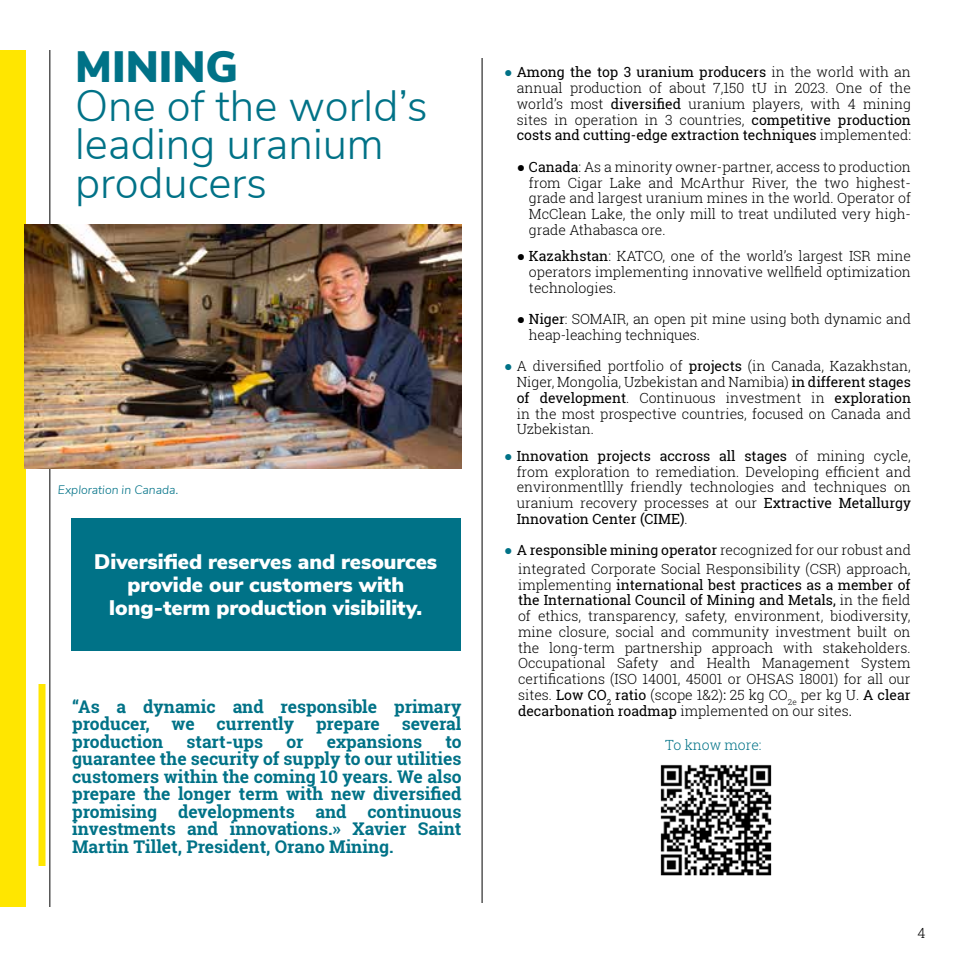
<style>
.page{position:relative;width:958px;height:958px;background:#fff}
.page>*{position:absolute;margin:0;border:0;box-sizing:border-box;transform-origin:0 0}
.t1{font:300 43.75px/38.5px "Nunito Sans";color:#007287}
.t2{font:900 43.75px "Nunito Sans";color:#007287}
.t3{font:900 21px/22.8px "Nunito Sans";color:#fff;text-align:center}
.t4{font:700 17.5px/17.5px "Roboto Slab";color:#007287;text-align:justify}
.t5{font:300 14px/15.8px "Roboto Slab";color:#000;text-align:justify}
.t6{font:14px "Roboto Slab";color:#000}
.t7{font:300 14px "Roboto Slab";letter-spacing:-.005em;color:#007287}
.t8{font:italic 300 12.25px "Nunito Sans";color:#007287}
.s1{font-family:"Arial";font-weight:900;color:#007287}
.s2{font-weight:400}
.s3{font-family:"Arial";font-weight:900}
.s4{font-weight:300}
.s5{font-family:"Nunito Sans"}
</style>
<div class="page">
<hr style="left:50px;top:51px;width:1px;height:855px;background:#000">
<hr style="left:481px;top:58px;width:1px;height:844px;background:#000">
<div style="left:0;top:50px;width:25px;height:857px;background:#ffe600"></div>
<div style="left:71px;top:519px;width:389px;height:132px;background:#007287"></div>
<img style="left:25px;top:225px;width:436px;height:243px">
<div style="left:38px;top:684px;width:7px;height:181px;background:#ffe600"></div>
<img style="left:660px;top:764px;width:112px;height:112px">
<h1 class="t2" style="left:75px;top:35px;width:164px">MINING</h1>
<h1 class="t1" style="left:75px;top:84px;width:354px">One of the world’s leading uranium producers</h1>
<p class="t5" style="left:516px;top:64px;width:396px;text-indent:-12px"><span class="s1">●</span> <span class="s2">Among the top 3 uranium producers</span> in the world with an annual production of about 7,150 tU in 2023. One of the world’s most <span class="s2">diversified</span> uranium players, with 4 mining sites in operation in 3 countries, <span class="s2">competitive production costs and cutting-edge extraction techniques</span> implemented:</p>
<p class="t5" style="left:529px;top:158px;width:383px;text-indent:-12px"><span class="s3">●</span> <span class="s2">Canada</span>: As a minority owner-partner, access to production from Cigar Lake and McArthur River, the two highest&shy;grade and largest uranium mines in the world. Operator of McClean Lake, the only mill to treat undiluted very high&shy;grade Athabasca ore.</p>
<p class="t5" style="left:529px;top:248px;width:383px;text-indent:-12px"><span class="s3">●</span> <span class="s2">Kazakhstan</span>: KATCO, one of the world’s largest ISR mine operators implementing innovative wellfield optimization technologies.</p>
<p class="t5" style="left:529px;top:311px;width:383px;text-indent:-12px"><span class="s3">●</span> <span class="s2">Niger</span>: SOMAIR, an open pit mine using both dynamic and heap-leaching techniques.</p>
<p class="t5" style="left:516px;top:358px;width:396px;text-indent:-12px"><span class="s1">●</span> A diversified portfolio of <span class="s2">projects</span> (in Canada, Kazakhstan, Niger, Mongolia, Uzbekistan and Namibia) <span class="s2">in different stages of development</span>. Continuous investment in <span class="s2">exploration </span>in the most prospective countries, focused on Canada and Uzbekistan.</p>
<p class="t5" style="left:516px;top:447px;width:396px;text-indent:-12px"><span class="s1">●</span> <span class="s2">Innovation projects accross all stages</span> of mining cycle, from exploration to remediation. Developing efficient and environmentllly friendly technologies and techniques on uranium recovery processes at our <span class="s2">Extractive Metallurgy Innovation Center (CIME)</span>.</p>
<p class="t6" style="left:504px;top:540px;width:408px"><span class="s1">●</span> A responsible mining operator <span class="s4">recognized for our robust and</span></p>
<p class="t8" style="left:58px;top:480px;width:122px">Exploration in Canada.</p>
<h2 class="t3" style="left:94px;top:549px;width:344px">Diversified reserves and resources provide our customers with long-term production visibility.</h2>
<p class="t5" style="left:518px;top:560px;width:394px">integrated Corporate Social Responsibility (CSR) approach, implementing <span class="s2">international best practices as a member of the International Council of Mining and Metals,</span> in the field of ethics, transparency, safety, environment, biodiversity, mine closure, social and community investment built on the long-term partnership approach with stakeholders.<br>Occupational Safety and Health Management System certifications (ISO 14001, 45001 or OHSAS 18001) for all our sites. <span class="s2">Low CO</span><sub>2</sub> <span class="s2">ratio</span> (scope 1&amp;2)<span class="s2">:</span> 25 kg CO<sub>2e</sub> per kg U. <span class="s2">A clear decarbonation roadmap</span> implemented on our sites<span class="s5">.</span></p>
<p class="t4" style="left:72px;top:697px;width:391px">“As a dynamic and responsible primary producer, we currently prepare several production</p>
<p class="t4" style="left:186px;top:732px;width:78px">start-ups</p>
<p class="t4" style="left:286px;top:732px;width:19px">or</p>
<p class="t4" style="left:327px;top:732px;width:97px">expansions</p>
<p class="t4" style="left:72px;top:732px;width:391px;text-indent:373px">to guarantee the security of supply to our utilities customers within the coming 10 years. We also prepare the longer term with new diversified promising developments and continuous investments and innovations.» Xavier Saint Martin Tillet, President, Orano Mining.</p>
<p class="t7" style="left:665px;top:735px;width:98px">To know more:</p>
<p class="t5" style="left:917px;top:924px;width:10px">4</p>
</div>
